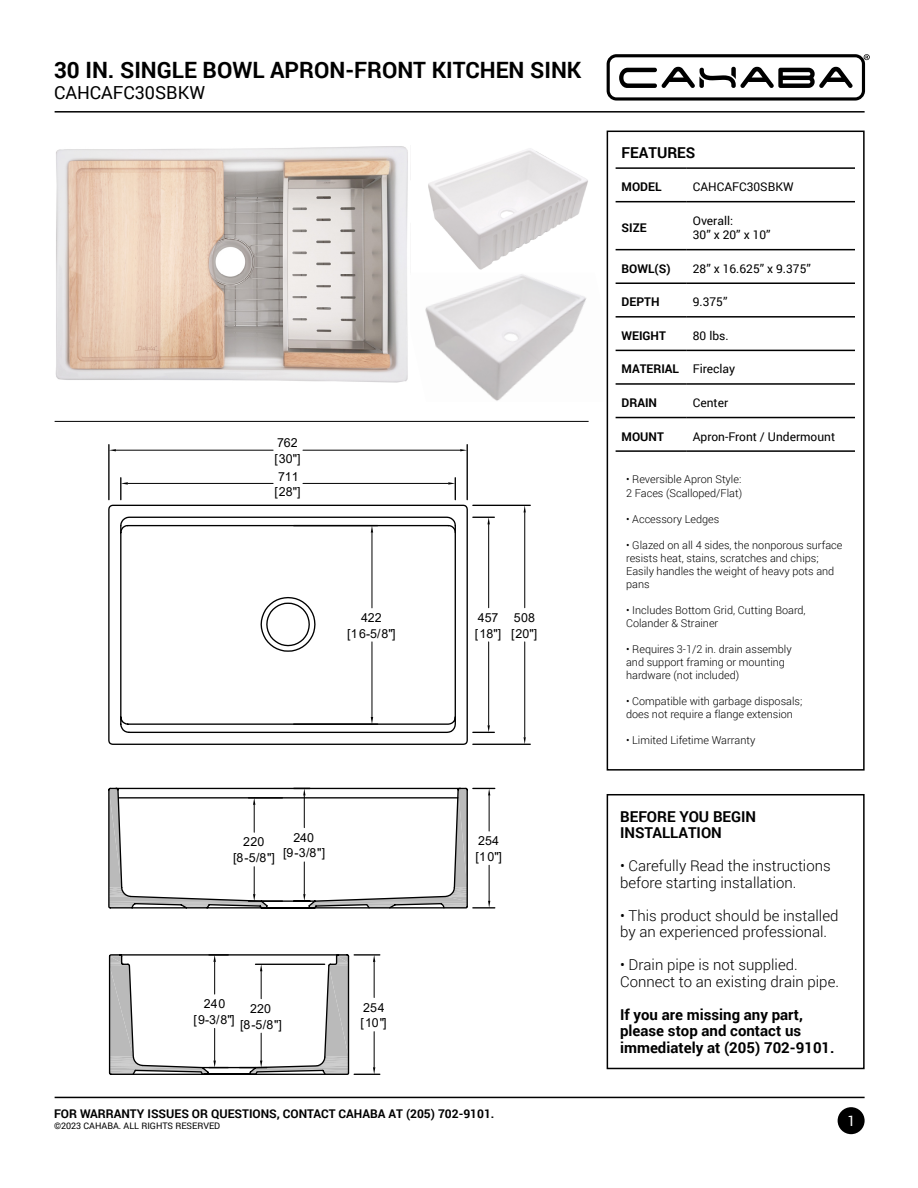
<style>
.page{position:relative;width:918px;height:1188px;background:#fff}
.page>*{position:absolute;margin:0;border:0;box-sizing:border-box;transform-origin:0 0}
.t1{font:700 22.5px "Roboto";color:#000}
.t2{font:18px "Roboto";color:#000}
.t3{font:300 15px/16.5px "Roboto";color:#000}
.t4{font:700 15px/16.5px "Roboto";color:#000}
.t5{font:14.4px "Roboto";color:#fff}
.t6{font:12.45px/15.8px "Arial";color:#000}
.t7{font:700 12px "Roboto";color:#000}
.t8{font:12px/14.4px "Roboto";color:#000}
.t9{font:300 10.8px/13px "Roboto";color:#000}
.t10{font:9px "Roboto";color:#000}
.s1{font-weight:400}
</style>
<div class="page">
<svg style="left:607px;top:54px;width:263px;height:47px"></svg>
<hr style="left:55px;top:1097px;width:810px;height:1px;background:#000">
<div style="left:838px;top:1107px;width:27px;height:27px;background:#000;border-radius:50%"></div>
<div style="left:607px;top:131px;width:258px;height:640px;border:2px solid #000"></div>
<hr style="left:55px;top:421px;width:534px;height:1px;background:#000">
<hr style="left:55px;top:111px;width:810px;height:2px;background:#000">
<div style="left:607px;top:794px;width:258px;height:275px;border:2px solid #000"></div>
<hr style="left:616px;top:167px;width:71px;height:2px;background:#000">
<hr style="left:687px;top:167px;width:168px;height:2px;background:#000">
<hr style="left:616px;top:201px;width:71px;height:1px;background:#000">
<hr style="left:687px;top:201px;width:168px;height:1px;background:#000">
<hr style="left:616px;top:249px;width:71px;height:1px;background:#000">
<hr style="left:687px;top:249px;width:168px;height:1px;background:#000">
<hr style="left:616px;top:282px;width:71px;height:2px;background:#000">
<hr style="left:687px;top:282px;width:168px;height:2px;background:#000">
<hr style="left:616px;top:316px;width:71px;height:2px;background:#000">
<hr style="left:687px;top:316px;width:168px;height:2px;background:#000">
<hr style="left:616px;top:350px;width:71px;height:1px;background:#000">
<hr style="left:687px;top:350px;width:168px;height:1px;background:#000">
<hr style="left:616px;top:383px;width:71px;height:2px;background:#000">
<hr style="left:687px;top:383px;width:168px;height:2px;background:#000">
<hr style="left:616px;top:417px;width:71px;height:1px;background:#000">
<hr style="left:687px;top:417px;width:168px;height:1px;background:#000">
<hr style="left:616px;top:450px;width:71px;height:2px;background:#000">
<hr style="left:687px;top:450px;width:168px;height:2px;background:#000">
<svg style="left:108px;top:444px;width:360px;height:301px"></svg>
<hr style="left:303px;top:450px;width:157px;height:1px;background:#000">
<hr style="left:116px;top:450px;width:157px;height:1px;background:#000">
<svg style="left:109px;top:449px;width:7px;height:2px"></svg>
<svg style="left:460px;top:449px;width:7px;height:2px"></svg>
<hr style="left:473px;top:744px;width:57px;height:1px;background:#000">
<hr style="left:473px;top:505px;width:57px;height:1px;background:#000">
<hr style="left:524px;top:642px;width:1px;height:95px;background:#000">
<hr style="left:524px;top:512px;width:1px;height:96px;background:#000">
<svg style="left:524px;top:737px;width:2px;height:7px"></svg>
<hr style="left:294px;top:723px;width:84px;height:2px;background:#000">
<hr style="left:294px;top:525px;width:84px;height:1px;background:#000">
<hr style="left:372px;top:642px;width:1px;height:75px;background:#000">
<hr style="left:372px;top:533px;width:1px;height:75px;background:#000">
<svg style="left:371px;top:526px;width:2px;height:7px"></svg>
<svg style="left:371px;top:717px;width:2px;height:7px"></svg>
<hr style="left:488px;top:642px;width:1px;height:83px;background:#000">
<hr style="left:488px;top:524px;width:1px;height:84px;background:#000">
<svg style="left:473px;top:517px;width:21px;height:7px"></svg>
<svg style="left:473px;top:725px;width:21px;height:8px"></svg>
<hr style="left:303px;top:483px;width:145px;height:1px;background:#000">
<hr style="left:128px;top:483px;width:145px;height:1px;background:#000">
<svg style="left:120px;top:478px;width:8px;height:22px"></svg>
<svg style="left:448px;top:478px;width:8px;height:22px"></svg>
<svg style="left:108px;top:787px;width:360px;height:122px"></svg>
<hr style="left:473px;top:907px;width:22px;height:2px;background:#000">
<hr style="left:489px;top:865px;width:1px;height:36px;background:#000">
<hr style="left:489px;top:795px;width:1px;height:36px;background:#000">
<svg style="left:473px;top:788px;width:22px;height:7px"></svg>
<svg style="left:488px;top:901px;width:2px;height:7px"></svg>
<hr style="left:249px;top:797px;width:33px;height:2px;background:#000">
<hr style="left:249px;top:900px;width:33px;height:2px;background:#000">
<svg style="left:109px;top:788px;width:158px;height:121px"></svg>
<svg style="left:303px;top:788px;width:164px;height:121px"></svg>
<svg style="left:108px;top:954px;width:273px;height:121px"></svg>
<img style="left:55px;top:146px;width:353px;height:237px">
<img style="left:410px;top:148px;width:178px;height:122px">
<img style="left:425px;top:274px;width:162px;height:127px">
<h1 class="t1" style="left:54px;top:54px;width:529px">30 IN. SINGLE BOWL APRON-FRONT KITCHEN SINK</h1>
<h2 class="t2" style="left:54px;top:80px;width:153px">CAHCAFC30SBKW</h2>
<p class="t6" style="left:274px;top:435px;width:28px">762 [30"]</p>
<p class="t6" style="left:274px;top:468px;width:28px">711 [28"]</p>
<p class="t6" style="left:347px;top:610px;width:50px;text-align:center">422 [16-5/8"]</p>
<p class="t6" style="left:475px;top:609px;width:28px">457 [18"]</p>
<p class="t6" style="left:511px;top:609px;width:28px">508 [20"]</p>
<p class="t6" style="left:233px;top:834px;width:43px;text-align:center">220 [8-5/8"]</p>
<p class="t6" style="left:283px;top:829px;width:43px;text-align:center">240 [9-3/8"]</p>
<p class="t6" style="left:476px;top:833px;width:28px">254 [10"]</p>
<p class="t6" style="left:193px;top:996px;width:43px;text-align:center">240 [9-3/8"]</p>
<p class="t6" style="left:240px;top:1001px;width:43px;text-align:center">220 [8-5/8"]</p>
<p class="t6" style="left:360px;top:999px;width:28px">254 [10"]</p>
<h3 class="t4" style="left:622px;top:143px;width:75px">FEATURES</h3>
<p class="t7" style="left:622px;top:178px;width:41px">MODEL</p>
<p class="t8" style="left:693px;top:179px;width:102px">CAHCAFC30SBKW</p>
<p class="t7" style="left:622px;top:219px;width:27px">SIZE</p>
<p class="t8" style="left:693px;top:213px;width:79px">Overall:<br>30” x 20” x 10”</p>
<p class="t7" style="left:622px;top:260px;width:50px">BOWL(S)</p>
<p class="t8" style="left:693px;top:261px;width:119px">28” x 16.625” x 9.375”</p>
<p class="t7" style="left:622px;top:294px;width:39px">DEPTH</p>
<p class="t8" style="left:693px;top:294px;width:36px">9.375”</p>
<p class="t7" style="left:622px;top:327px;width:46px">WEIGHT</p>
<p class="t8" style="left:693px;top:328px;width:37px">80 lbs.</p>
<p class="t7" style="left:622px;top:361px;width:115px">MATERIAL <span class="s1">Fireclay</span></p>
<p class="t7" style="left:622px;top:394px;width:37px">DRAIN</p>
<p class="t8" style="left:693px;top:395px;width:37px">Center</p>
<p class="t7" style="left:622px;top:428px;width:44px">MOUNT</p>
<p class="t8" style="left:693px;top:429px;width:144px">Apron-Front / Undermount</p>
<p class="t9" style="left:626px;top:473px;width:118px">• Reversible Apron Style:<br>2 Faces (Scalloped/Flat)</p>
<p class="t9" style="left:626px;top:512px;width:95px">• Accessory Ledges</p>
<p class="t9" style="left:626px;top:538px;width:218px">• Glazed on all 4 sides, the nonporous surface resists heat, stains, scratches and chips; Easily handles the weight of heavy pots and pans</p>
<p class="t9" style="left:626px;top:603px;width:181px">• Includes Bottom Grid, Cutting Board,<br>Colander &amp; Strainer</p>
<p class="t9" style="left:626px;top:642px;width:167px">• Requires 3-1/2 in. drain assembly and support framing or mounting hardware (not included)</p>
<p class="t9" style="left:626px;top:695px;width:178px">• Compatible with garbage disposals; does not require a flange extension</p>
<p class="t9" style="left:626px;top:734px;width:131px">• Limited Lifetime Warranty</p>
<h3 class="t4" style="left:620px;top:808px;width:138px">BEFORE YOU BEGIN<br>INSTALLATION</h3>
<h3 class="t3" style="left:620px;top:857px;width:212px">• Carefully Read the instructions before starting installation.</h3>
<h3 class="t3" style="left:620px;top:907px;width:220px">• This product should be installed by an experienced professional.</h3>
<h3 class="t3" style="left:620px;top:956px;width:220px">• Drain pipe is not supplied.<br>Connect to an existing drain pipe.</h3>
<h3 class="t4" style="left:620px;top:1006px;width:216px">If you are missing any part, please stop and contact us immediately at (205) 702-9101.</h3>
<p class="t7" style="left:54px;top:1105px;width:442px">FOR WARRANTY ISSUES OR QUESTIONS, CONTACT CAHABA AT (205) 702-9101.</p>
<p class="t10" style="left:54px;top:1119px;width:168px">©2023 CAHABA. ALL RIGHTS RESERVED</p>
<h3 class="t5" style="left:847px;top:1110px;width:10px">1</h3>
</div>
